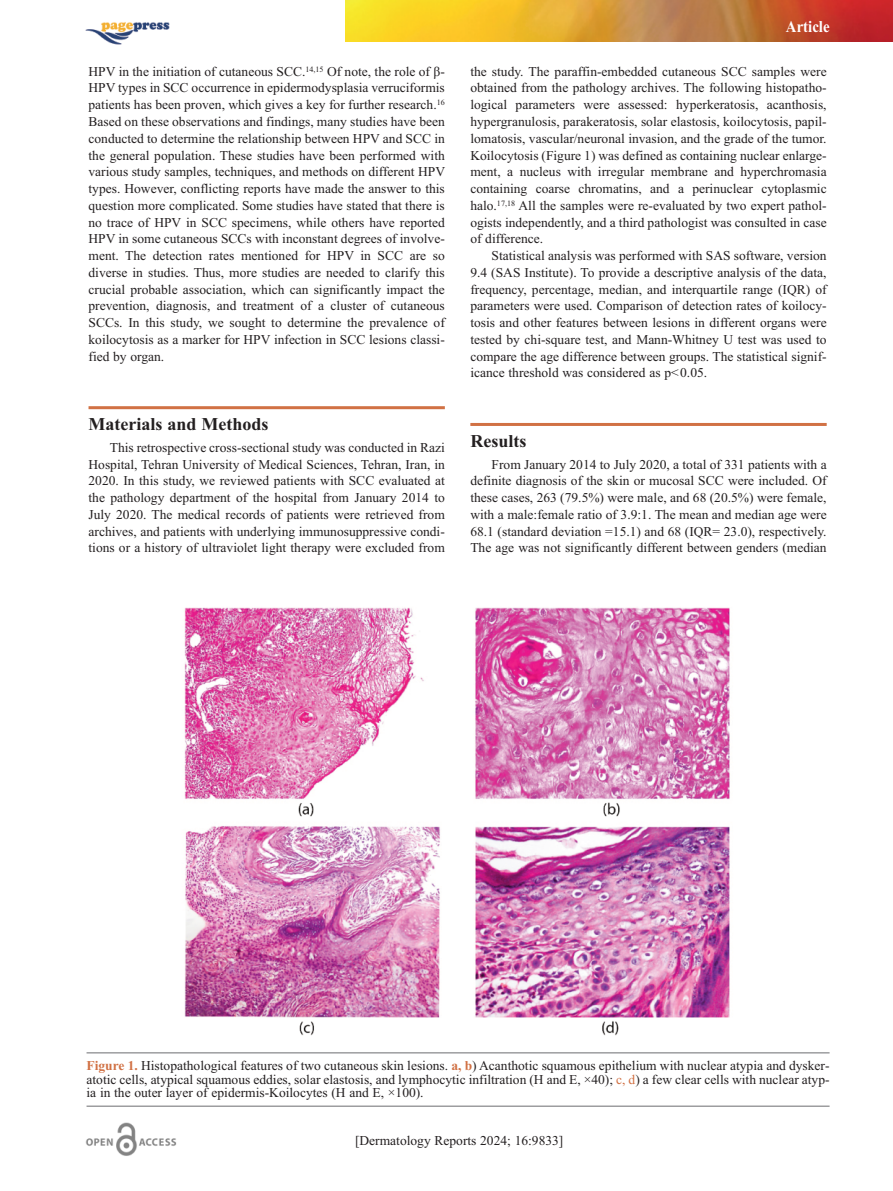
<style>
.page{position:relative;width:893px;height:1191px;background:#fff}
.page>*{position:absolute;margin:0;border:0;box-sizing:border-box;transform-origin:0 0}
.t1{font:700 18px "Times New Roman";color:#231f20}
.t2{font:700 16.5px "Times New Roman";color:#fff;scale:.9 1}
.t3{font:13.5px/16.8px "Times New Roman";color:#231f20;text-align:justify}
.s1{font-style:italic}
.s2{font-weight:700;color:#d17144}
.s3{color:#d17144}
</style>
<div class="page">
<img style="left:86px;top:1123px;width:91px;height:33px">
<hr style="left:89px;top:406px;width:356px;height:3px;background:#d17144">
<hr style="left:470px;top:423px;width:357px;height:3px;background:#d17144">
<img style="left:345px;top:0;width:548px;height:42px">
<img style="left:86px;top:22px;width:84px;height:23px">
<hr style="left:87px;top:1052px;width:743px;height:1px;background:#6c6d70">
<hr style="left:87px;top:1105px;width:743px;height:1px;background:#6c6d70">
<img style="left:184px;top:607px;width:546px;height:429px">
<p class="t3" style="left:89px;top:63px;width:358px">HPV in the initiation of cutaneous SCC.<sup>14,15</sup> Of note, the role of β-HPV types in SCC occurrence in epidermodysplasia verruciformis patients has been proven, which gives a key for further research.<sup>16<br></sup>Based on these observations and findings, many studies have been conducted to determine the relationship between HPV and SCC in the general population. These studies have been performed with various study samples, techniques, and methods on different HPV types. However, conflicting reports have made the answer to this question more complicated. Some studies have stated that there is no trace of HPV in SCC specimens, while others have reported HPV in some cutaneous SCCs with inconstant degrees of involve&shy;ment. The detection rates mentioned for HPV in SCC are so diverse in studies. Thus, more studies are needed to clarify this crucial probable association, which can significantly impact the prevention, diagnosis, and treatment of a cluster of cutaneous SCCs. In this study, we sought to determine the prevalence of koilocytosis as a marker for HPV infection in SCC lesions classi&shy;fied by organ.</p>
<h1 class="t1" style="left:89px;top:414px;width:181px">Materials and Methods</h1>
<p class="t3" style="left:89px;top:439px;width:358px;text-indent:21px">This retrospective cross-sectional study was conducted in Razi Hospital, Tehran University of Medical Sciences, Tehran, Iran, in 2020. In this study, we reviewed patients with SCC evaluated at the pathology department of the hospital from January 2014 to July 2020. The medical records of patients were retrieved from archives, and patients with underlying immunosuppressive condi&shy;tions or a history of ultraviolet light therapy were excluded from</p>
<p class="t2" style="left:786px;top:16px;width:50px">Article</p>
<p class="t3" style="left:470px;top:63px;width:358px">the study. The paraffin-embedded cutaneous SCC samples were obtained from the pathology archives. The following histopatho&shy;logical parameters were assessed: hyperkeratosis, acanthosis, hypergranulosis, parakeratosis, solar elastosis, koilocytosis, papil&shy;lomatosis, vascular/neuronal invasion, and the grade of the tumor.<br>Koilocytosis (Figure 1) was defined as containing nuclear enlarge&shy;ment, a nucleus with irregular membrane and hyperchromasia containing coarse chromatins, and a perinuclear cytoplasmic halo.<sup>17,18</sup> All the samples were re-evaluated by two expert pathol&shy;ogists independently, and a third pathologist was consulted in case of difference.</p>
<p class="t3" style="left:470px;top:247px;width:358px;text-indent:21px">Statistical analysis was performed with SAS software, version 9.4 (SAS Institute). To provide a descriptive analysis of the data, frequency, percentage, median, and interquartile range (IQR) of parameters were used. Comparison of detection rates of koilocy&shy;tosis and other features between lesions in different organs were tested by chi-square test, and Mann-Whitney U test was used to compare the age difference between groups. The statistical signif&shy;icance threshold was considered as p<span class="s1">&lt;</span>0.05.</p>
<h1 class="t1" style="left:470px;top:430px;width:58px">Results</h1>
<p class="t3" style="left:470px;top:455px;width:358px;text-indent:21px">From January 2014 to July 2020, a total of 331 patients with a definite diagnosis of the skin or mucosal SCC were included. Of these cases, 263 (79.5%) were male, and 68 (20.5%) were female, with a male:female ratio of 3.9:1. The mean and median age were 68.1 (standard deviation =15.1) and 68 (IQR= 23.0), respectively.<br>The age was not significantly different between genders (median</p>
<p class="t3" style="left:87px;top:1058px;width:744px;line-height:13.5px"><span class="s2">Figure 1.</span> Histopathological features of two cutaneous skin lesions. <span class="s2">a, b</span>) Acanthotic squamous epithelium with nuclear atypia and dysker&shy;atotic cells, atypical squamous eddies, solar elastosis, and lymphocytic infiltration (H and E, ×40); <span class="s3">c, d</span>) a few clear cells with nuclear atyp&shy;ia in the outer layer of epidermis-Koilocytes (H and E, ×100).</p>
<p class="t3" style="left:355px;top:1132px;width:210px">[Dermatology Reports 2024; 16:9833]</p>
</div>
